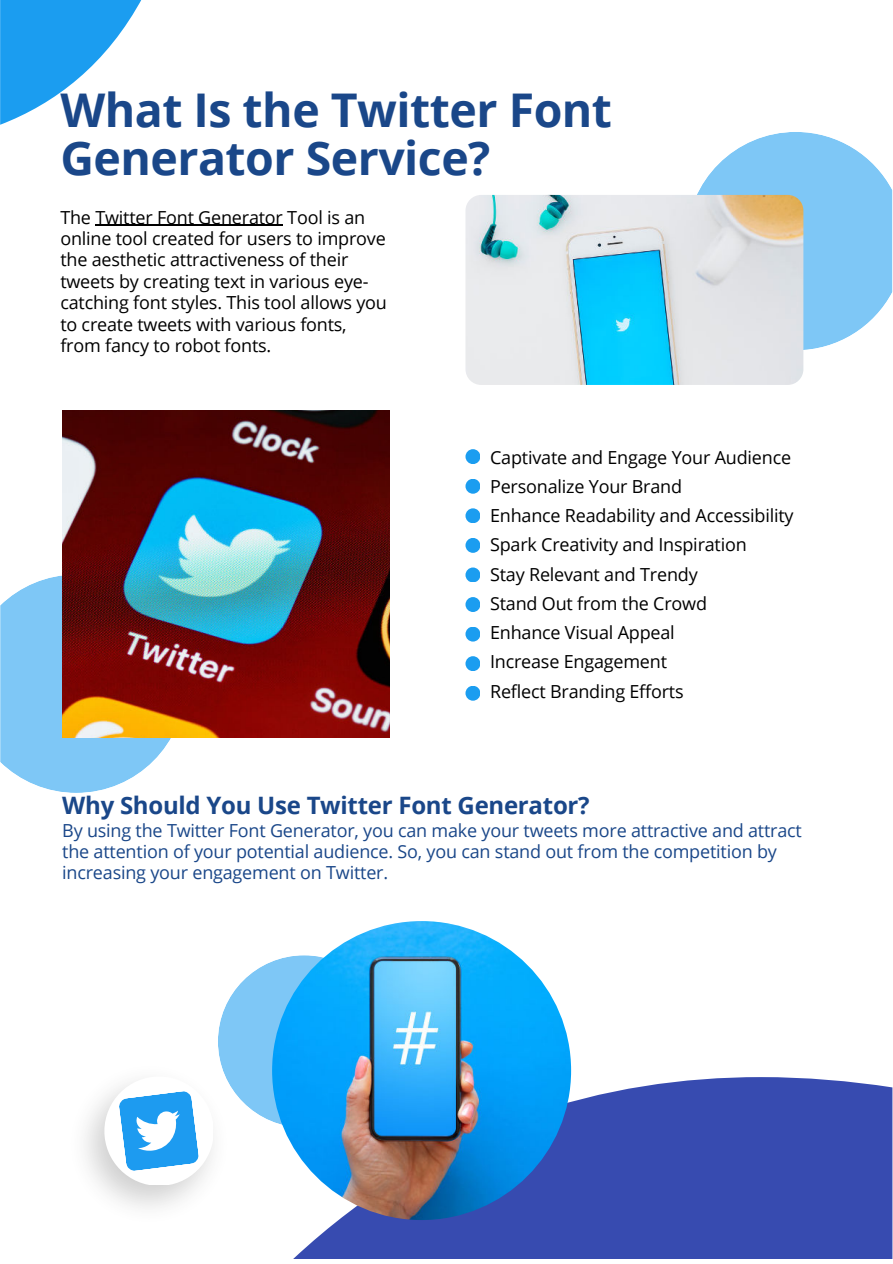
<style>
.page{position:relative;width:893px;height:1264px;background:#fff}
.page>*{position:absolute;margin:0;border:0;box-sizing:border-box;transform-origin:0 0}
.t1{font:700 46.5px/47.2px "Open Sans";letter-spacing:-.01em;color:#1a4789}
.t2{font:700 24px "Open Sans";letter-spacing:-.01em;color:#1a4789}
.t3{font:18px/29.2px "Open Sans";letter-spacing:-.01em;color:#000}
.t4{font:18px/21.3px "Open Sans";letter-spacing:-.01em;color:#1a4789}
</style>
<div class="page">
<svg style="left:293px;top:1077px;width:599px;height:181px;background:#4457b5"></svg>
<svg style="left:0;top:0;width:142px;height:125px"></svg>
<svg style="left:697px;top:132px;width:195px;height:218px"></svg>
<svg style="left:0;top:575px;width:185px;height:218px"></svg>
<div style="left:218px;top:955px;width:172px;height:172px;background:#7ec7f6;border-radius:50%"></div>
<img style="left:85px;top:1057px;width:150px;height:151px">
<img style="left:465px;top:195px;width:338px;height:190px;border-radius:16px">
<img style="left:62px;top:410px;width:327px;height:327px">
<img style="left:272px;top:921px;width:299px;height:298px;border-radius:50%">
<div style="left:465px;top:449px;width:15px;height:15px;background:#1b9df0;border-radius:50%"></div>
<div style="left:465px;top:508px;width:15px;height:15px;background:#1b9df0;border-radius:50%"></div>
<div style="left:465px;top:479px;width:15px;height:14px;background:#1b9df0;border-radius:50%"></div>
<div style="left:465px;top:538px;width:15px;height:15px;background:#1b9df0;border-radius:50%"></div>
<svg style="left:104px;top:1076px;width:109px;height:109px"></svg>
<hr style="left:95px;top:225px;width:188px;height:1px;background:#000">
<div style="left:465px;top:567px;width:15px;height:15px;background:#1b9df0;border-radius:50%"></div>
<div style="left:465px;top:597px;width:15px;height:15px;background:#1b9df0;border-radius:50%"></div>
<div style="left:465px;top:626px;width:15px;height:15px;background:#1b9df0;border-radius:50%"></div>
<div style="left:465px;top:656px;width:15px;height:15px;background:#1b9df0;border-radius:50%"></div>
<div style="left:465px;top:685px;width:15px;height:15px;background:#1b9df0;border-radius:50%"></div>
<h1 class="t1" style="left:60px;top:86px;width:553px">What Is the Twitter Font<br>Generator Service?</h1>
<p class="t3" style="left:60px;top:206px;width:328px;line-height:21.3px">The Twitter Font Generator Tool is an online tool created for users to improve the aesthetic attractiveness of their tweets by creating text in various eye&shy;catching font styles. This tool allows you to create tweets with various fonts, from fancy to robot fonts.</p>
<p class="t3" style="left:490px;top:442px;width:305px">Captivate and Engage Your Audience<br>Personalize Your Brand<br>Enhance Readability and Accessibility<br>Spark Creativity and Inspiration<br>Stay Relevant and Trendy<br>Stand Out from the Crowd<br>Enhance Visual Appeal<br>Increase Engagement<br>Reflect Branding Efforts</p>
<h2 class="t2" style="left:62px;top:788px;width:529px">Why Should You Use Twitter Font Generator?</h2>
<p class="t4" style="left:62px;top:819px;width:741px">By using the Twitter Font Generator, you can make your tweets more attractive and attract the attention of your potential audience. So, you can stand out from the competition by increasing your engagement on Twitter.</p>
</div>
